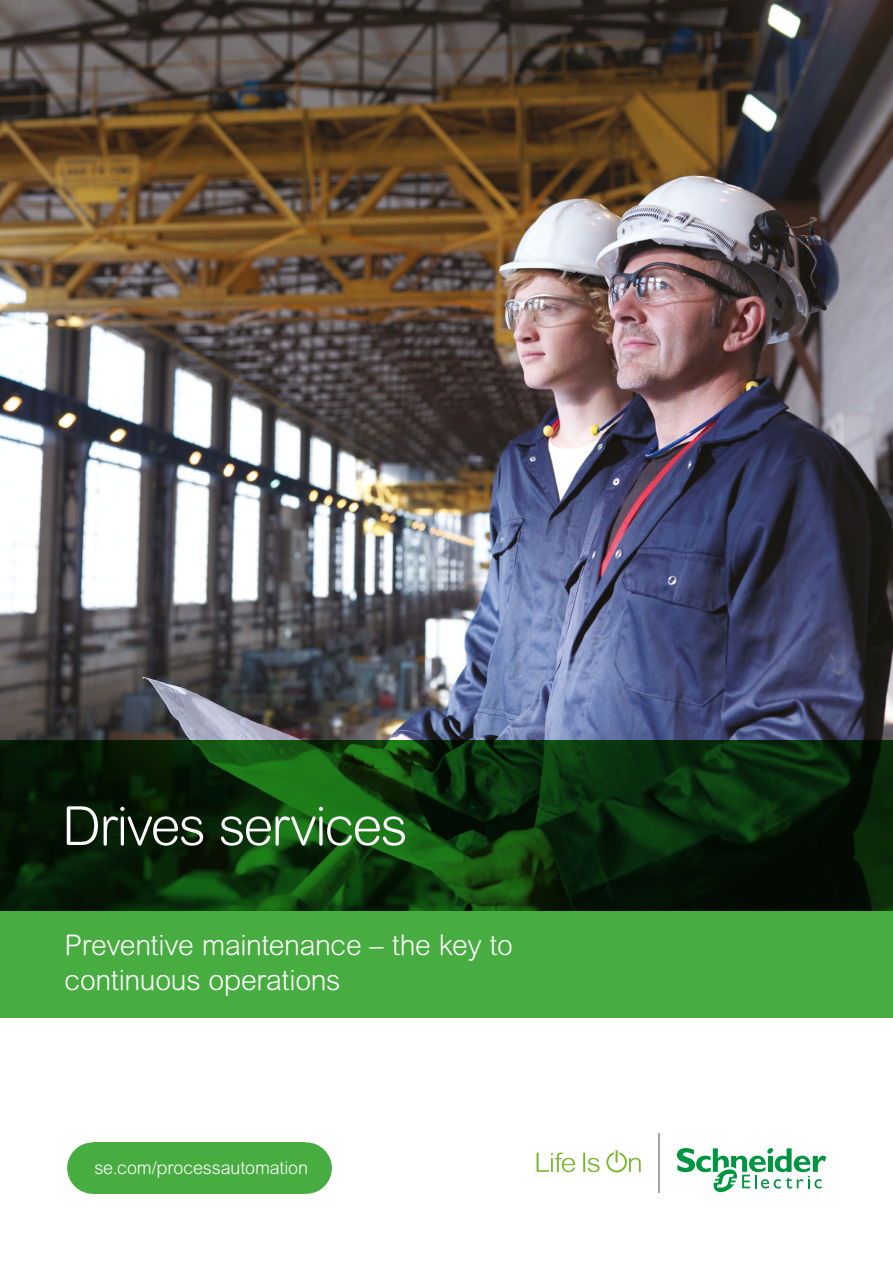
<style>
.page{position:relative;width:893px;height:1263px;background:#fff}
.page>*{position:absolute;margin:0;border:0;box-sizing:border-box;transform-origin:0 0}
.t1{font:300 54px "Arial Rounded MT Std";letter-spacing:-.035em;color:#fff}
.t2{font:300 28.5px/34.2px "Arial Rounded MT Pro";letter-spacing:-.01em;color:#fff}
.t3{font:300 18px "Arial Rounded MT Std";letter-spacing:-.005em;color:#fff}
</style>
<div class="page">
<img style="left:0;top:0;width:893px;height:740px">
<div style="left:281px;top:1142px;width:51px;height:52px;background:#48ad40;border-radius:50%"></div>
<div style="left:67px;top:1142px;width:51px;height:52px;background:#48ad40;border-radius:50%"></div>
<div style="left:93px;top:1142px;width:211px;height:52px;background:#48ad40"></div>
<svg style="left:0;top:740px;width:893px;height:277px;background:#215e1e"></svg>
<svg style="left:537px;top:1152px;width:38px;height:20px"></svg>
<svg style="left:583px;top:1152px;width:17px;height:20px"></svg>
<svg style="left:606px;top:1150px;width:35px;height:22px"></svg>
<svg style="left:677px;top:1148px;width:149px;height:45px"></svg>
<hr style="left:658px;top:1133px;width:1px;height:60px;background:#9fa4a9">
<h1 class="t1" style="left:62px;top:795px;width:347px">Drives services</h1>
<p class="t2" style="left:65px;top:929px;width:450px">Preventive maintenance – the key to continuous operations</p>
<p class="t3" style="left:94px;top:1157px;width:215px">se.com/processautomation</p>
</div>
